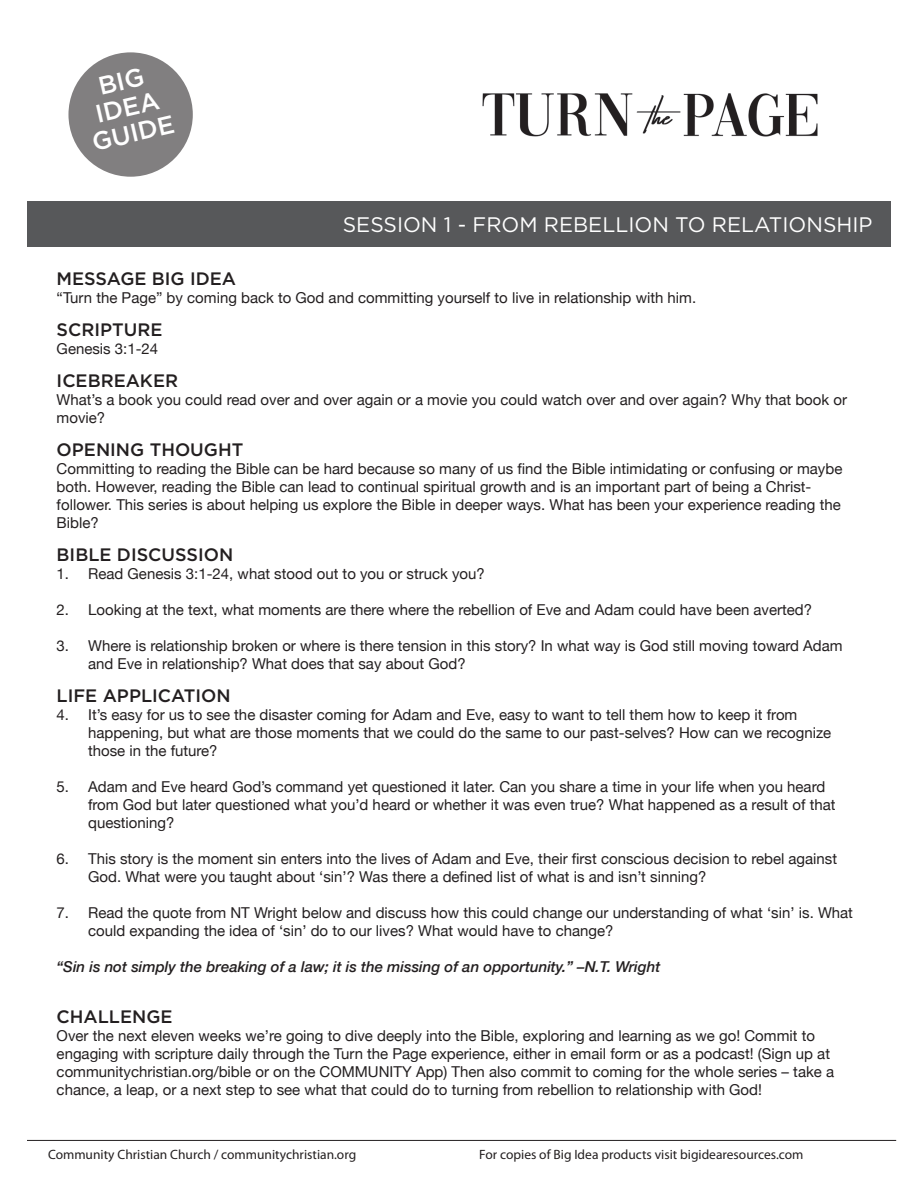
<style>
.page{position:relative;width:918px;height:1188px;background:#fff}
.page>*{position:absolute;margin:0;border:0;box-sizing:border-box;transform-origin:0 0}
.t1{font:500 25.35px/26.5px "Gotham";color:#fff;text-align:center}
.Title_medium{font:21px "Gotham";color:#fff}
.Title_medium-2{font:500 18px "Gotham";color:#231f20}
.Questions{font:15px/18px "Helvetica Neue";color:#231f20}
.t2{font:italic 500 15px "Helvetica Neue";color:#231f20}
.t3{font:13.5px "Myriad Pro";color:#231f20}
</style>
<div class="page">
<hr style="left:27px;top:1140px;width:869px;height:1px;background:#231f20">
<div style="left:27px;top:201px;width:864px;height:46px;background:#57585a"></div>
<div style="left:68px;top:52px;width:125px;height:125px;background:#817f80;border-radius:50%"></div>
<img style="left:482px;top:93px;width:336px;height:44px">
<h1 class="t1" style="left:77px;top:77px;width:85px;rotate:-13deg">BIG<br>IDEA<br>GUIDE</h1>
<p class="Title_medium" style="left:343px;top:211px;width:531px">SESSION 1 - FROM REBELLION TO RELATIONSHIP</p>
<p class="Title_medium-2" style="left:57px;top:267px;width:181px">MESSAGE BIG IDEA</p>
<p class="Questions" style="left:57px;top:290px;width:641px">“Turn the Page” by coming back to God and committing yourself to live in relationship with him.</p>
<p class="Title_medium-2" style="left:57px;top:318px;width:107px">SCRIPTURE</p>
<p class="Questions" style="left:57px;top:341px;width:103px">Genesis 3:1-24</p>
<p class="Title_medium-2" style="left:57px;top:369px;width:123px">ICEBREAKER</p>
<p class="Questions" style="left:57px;top:392px;width:792px">What’s a book you could read over and over again or a movie you could watch over and over again? Why that book or movie?</p>
<p class="Title_medium-2" style="left:57px;top:438px;width:188px">OPENING THOUGHT</p>
<p class="Questions" style="left:57px;top:461px;width:787px">Committing to reading the Bible can be hard because so many of us find the Bible intimidating or confusing or maybe both. However, reading the Bible can lead to continual spiritual growth and is an important part of being a Christ&shy;follower. This series is about helping us explore the Bible in deeper ways. What has been your experience reading the Bible?</p>
<p class="Title_medium-2" style="left:57px;top:543px;width:178px">BIBLE DISCUSSION</p>
<p class="Questions" style="left:57px;top:566px;width:430px">1. Read Genesis 3:1-24, what stood out to you or struck you?</p>
<p class="Questions" style="left:57px;top:602px;width:757px">2. Looking at the text, what moments are there where the rebellion of Eve and Adam could have been averted?</p>
<p class="Questions" style="left:88px;top:638px;width:756px;text-indent:-32px">3. Where is relationship broken or where is there tension in this story? In what way is God still moving toward Adam and Eve in relationship? What does that say about God?</p>
<p class="Title_medium-2" style="left:57px;top:684px;width:176px">LIFE APPLICATION</p>
<p class="Questions" style="left:88px;top:707px;width:745px;text-indent:-32px">4. It’s easy for us to see the disaster coming for Adam and Eve, easy to want to tell them how to keep it from happening, but what are those moments that we could do the same to our past-selves? How can we recognize those in the future?</p>
<p class="Questions" style="left:88px;top:779px;width:749px;text-indent:-32px">5. Adam and Eve heard God’s command yet questioned it later. Can you share a time in your life when you heard from God but later questioned what you’d heard or whether it was even true? What happened as a result of that questioning?</p>
<p class="Questions" style="left:88px;top:851px;width:751px;text-indent:-32px">6. This story is the moment sin enters into the lives of Adam and Eve, their first conscious decision to rebel against<br>God. What were you taught about ‘sin’? Was there a defined list of what is and isn’t sinning?</p>
<p class="Questions" style="left:88px;top:905px;width:766px;text-indent:-32px">7. Read the quote from NT Wright below and discuss how this could change our understanding of what ‘sin’ is. What could expanding the idea of ‘sin’ do to our lives? What would have to change?</p>
<p class="t2" style="left:57px;top:954px;width:605px">“Sin is not simply the breaking of a law; it is the missing of an opportunity.” –N.T. Wright</p>
<p class="Title_medium-2" style="left:57px;top:1005px;width:117px">CHALLENGE</p>
<p class="Questions" style="left:57px;top:1028px;width:779px">Over the next eleven weeks we’re going to dive deeply into the Bible, exploring and learning as we go! Commit to engaging with scripture daily through the Turn the Page experience, either in email form or as a podcast! (Sign up at communitychristian.org/bible or on the COMMUNITY App) Then also commit to coming for the whole series – take a chance, a leap, or a next step to see what that could do to turning from rebellion to relationship with God!</p>
<p class="t3" style="left:48px;top:1146px;width:310px">Community Christian Church / communitychristian.org</p>
<p class="t3" style="left:479px;top:1146px;width:326px">For copies of Big Idea products visit bigidearesources.com</p>
</div>
